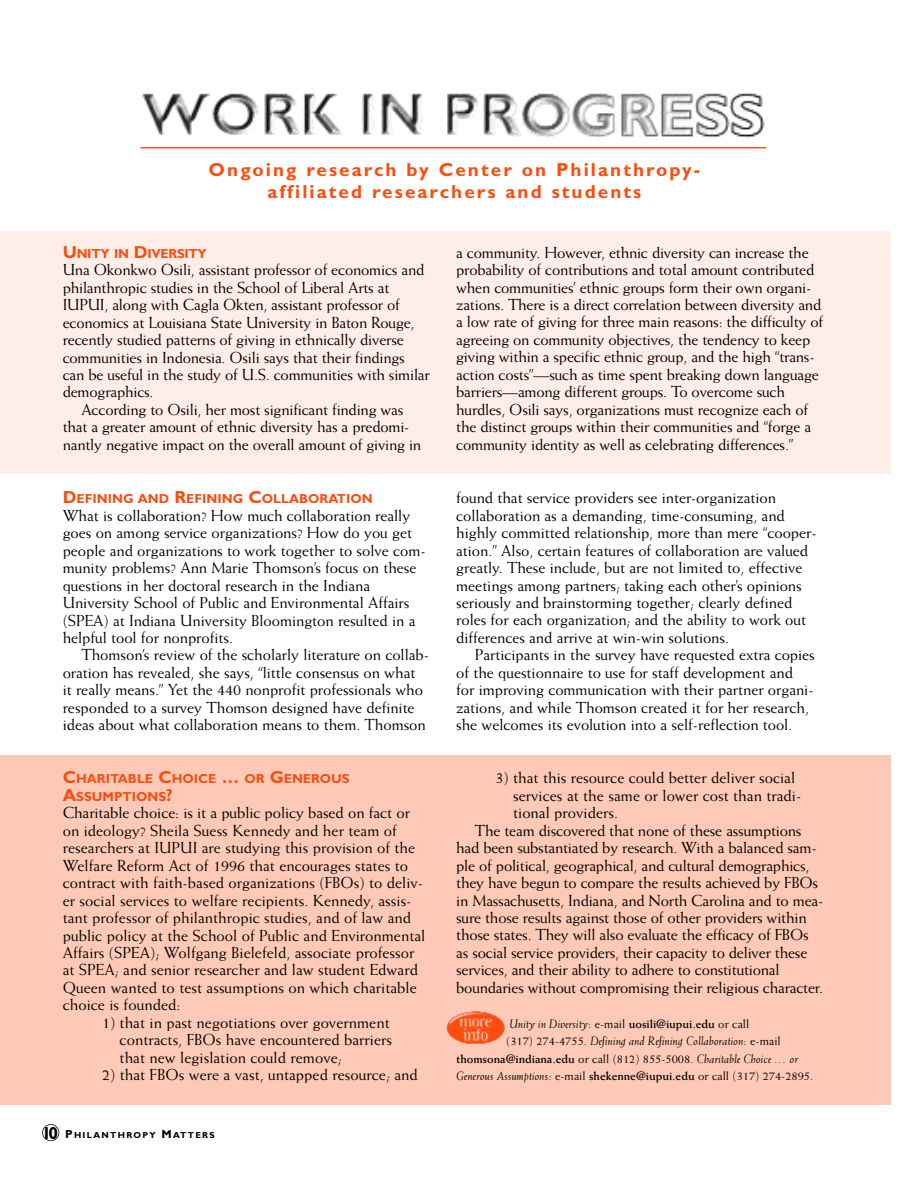
<style>
.page{position:relative;width:918px;height:1188px;background:#fff}
.page>*{position:absolute;margin:0;border:0;box-sizing:border-box;transform-origin:0 0}
.t1{font:700 18.9px/22.6px "Gill Sans";letter-spacing:.11em;color:#fb4d10;text-align:center}
.t2{font:16.05px/17.4px "Weiss";letter-spacing:-.005em;color:#000}
.t3{font:700 13.05px/17.4px "Gill Sans";color:#fb4d10}
.t4{font:700 13.05px "Gill Sans";letter-spacing:-.02em;color:#fb4d10}
.t5{font:italic 12.3px "Weiss";color:#000}
.t6{font:12.3px "Weiss";color:#000}
.t7{font:700 12.3px "Weiss";color:#000}
.t8{font:700 8.7px "Gill Sans";letter-spacing:.145em;color:#000}
.s1{font-size:17.4px}
.s2{font-size:11.7px}
.s3{font-style:normal}
.s4{font-weight:700;font-style:normal}
.s5{font-weight:400}
.s6{font-weight:400;font-style:italic}
.s7{font-style:italic}
.s8{font-weight:700}
</style>
<div class="page">
<div style="left:42px;top:1124px;width:17px;height:17px;border:1px solid #000;border-radius:50%"></div>
<img style="left:140px;top:93px;width:627px;height:56px">
<hr style="left:141px;top:147px;width:625px;height:1px;background:#fb4d10">
<div style="left:0;top:231px;width:890px;height:242px;background:#ffede7"></div>
<div style="left:0;top:756px;width:890px;height:349px;background:#fecab7"></div>
<img style="left:445px;top:1011px;width:61px;height:34px;border-radius:50%">
<p class="t1" style="left:209px;top:160px;width:493px">Ongoing research by Center on Philanthropy&shy;affiliated researchers and students</p>
<p class="t4" style="left:63px;top:249px;width:146px"><span class="s1">U</span>NITY IN <span class="s1">D</span>IVERSITY</p>
<p class="t2" style="left:63px;top:262px;width:363px">Una Okonkwo Osili, assistant professor of economics and</p>
<p class="t2" style="left:63px;top:280px;width:328px">philanthropic studies in the School of Liberal Arts at</p>
<p class="t2" style="left:63px;top:297px;width:339px">IUPUI, along with Cagla Okten, assistant professor of</p>
<p class="t2" style="left:63px;top:315px;width:353px">economics at Louisiana State University in Baton Rouge,</p>
<p class="t2" style="left:63px;top:332px;width:343px">recently studied patterns of giving in ethnically diverse</p>
<p class="t2" style="left:63px;top:350px;width:344px">communities in Indonesia. Osili says that their findings</p>
<p class="t2" style="left:63px;top:367px;width:369px">can be useful in the study of U.S. communities with similar</p>
<p class="t2" style="left:63px;top:384px;width:92px">demographics.</p>
<p class="t2" style="left:81px;top:402px;width:324px">According to Osili, her most significant finding was</p>
<p class="t2" style="left:63px;top:419px;width:348px">that a greater amount of ethnic diversity has a predomi-</p>
<p class="t2" style="left:63px;top:437px;width:360px">nantly negative impact on the overall amount of giving in</p>
<p class="t3" style="left:63px;top:492px;width:312px"><span class="s1">D</span>EFINING AND <span class="s1">R</span>EFINING <span class="s1">C</span>OLLABORATION</p>
<p class="t2" style="left:63px;top:508px;width:365px">What is collaboration? How much collaboration really goes on among service organizations? How do you get people and organizations to work together to solve com&shy;munity problems? Ann Marie Thomson’s focus on these questions in her doctoral research in the Indiana University School of Public and Environmental Affairs (SPEA) at Indiana University Bloomington resulted in a helpful tool for nonprofits.</p>
<p class="t2" style="left:63px;top:647px;width:368px;text-indent:19px">Thomson’s review of the scholarly literature on collab&shy;oration has revealed, she says, “little consensus on what<br>it really means.” Yet the 440 nonprofit professionals who responded to a survey Thomson designed have definite ideas about what collaboration means to them. Thomson</p>
<p class="t3" style="left:63px;top:772px;width:288px"><span class="s1">C</span>HARITABLE <span class="s1">C</span>HOICE <span class="s1">…</span> OR <span class="s1">G</span>ENEROUS<br><span class="s1">A</span>SSUMPTIONS<span class="s1">?</span></p>
<p class="t2" style="left:63px;top:805px;width:364px">Charitable choice: is it a public policy based on fact or on ideology? Sheila Suess Kennedy and her team of researchers at IUPUI are studying this provision of the Welfare Reform Act of 1996 that encourages states to contract with faith-based organizations (FBOs) to deliv&shy;er social services to welfare recipients. Kennedy, assis&shy;tant professor of philanthropic studies, and of law and public policy at the School of Public and Environmental Affairs (SPEA); Wolfgang Bielefeld, associate professor at SPEA; and senior researcher and law student Edward Queen wanted to test assumptions on which charitable choice is founded:</p>
<p class="t2" style="left:120px;top:1015px;width:274px;text-indent:-18px">1) that in past negotiations over government contracts, FBOs have encountered barriers that new legislation could remove;</p>
<p class="t2" style="left:102px;top:1067px;width:317px">2) that FBOs were a vast, untapped resource; and</p>
<p class="t8" style="left:42px;top:1132px;width:174px"><span class="s1">10</span> <span class="s2">P</span>HILANTHROPY <span class="s2">M</span>ATTERS</p>
<p class="t2" style="left:456px;top:245px;width:369px">a community. However, ethnic diversity can increase the probability of contributions and total amount contributed when communities’ ethnic groups form their own organi&shy;zations. There is a direct correlation between diversity and a low rate of giving for three main reasons: the difficulty of agreeing on community objectives, the tendency to keep giving within a specific ethnic group, and the high “trans&shy;action costs”—such as time spent breaking down language barriers—among different groups. To overcome such hurdles, Osili says, organizations must recognize each of the distinct groups within their communities and “forge a community identity as well as celebrating differences.”</p>
<p class="t2" style="left:456px;top:490px;width:362px">found that service providers see inter-organization collaboration as a demanding, time-consuming, and highly committed relationship, more than mere “cooper&shy;ation.” Also, certain features of collaboration are valued greatly. These include, but are not limited to, effective meetings among partners; taking each other’s opinions seriously and brainstorming together; clearly defined roles for each organization; and the ability to work out differences and arrive at win-win solutions.</p>
<p class="t2" style="left:456px;top:647px;width:360px;text-indent:19px">Participants in the survey have requested extra copies of the questionnaire to use for staff development and for improving communication with their partner organi&shy;zations, and while Thomson created it for her research, she welcomes its evolution into a self-reflection tool.</p>
<p class="t2" style="left:496px;top:770px;width:301px">3) that this resource could better deliver social</p>
<p class="t2" style="left:513px;top:788px;width:290px">services at the same or lower cost than tradi-</p>
<p class="t2" style="left:513px;top:805px;width:106px">tional providers.</p>
<p class="t2" style="left:475px;top:823px;width:328px">The team discovered that none of these assumptions</p>
<p class="t2" style="left:456px;top:840px;width:362px">had been substantiated by research. With a balanced sam-</p>
<p class="t2" style="left:456px;top:858px;width:355px">ple of political, geographical, and cultural demographics,</p>
<p class="t2" style="left:456px;top:875px;width:364px">they have begun to compare the results achieved by FBOs</p>
<p class="t2" style="left:456px;top:893px;width:369px">in Massachusetts, Indiana, and North Carolina and to mea-</p>
<p class="t2" style="left:456px;top:910px;width:352px">sure those results against those of other providers within</p>
<p class="t2" style="left:456px;top:927px;width:354px">those states. They will also evaluate the efficacy of FBOs</p>
<p class="t2" style="left:456px;top:945px;width:353px">as social service providers, their capacity to deliver these</p>
<p class="t2" style="left:456px;top:962px;width:325px">services, and their ability to adhere to constitutional</p>
<p class="t2" style="left:456px;top:980px;width:368px">boundaries without compromising their religious character.</p>
<p class="t5" style="left:509px;top:1019px;width:241px">Unity in Diversity<span class="s3">: e-mail</span> <span class="s4">uosili@iupui.edu</span> <span class="s3">or call</span></p>
<p class="t5" style="left:506px;top:1036px;width:276px"><span class="s3">(317) 274-4755.</span> Defining and Refining Collaboration<span class="s3">: e-mail</span></p>
<p class="t7" style="left:456px;top:1054px;width:344px">thomsona@indiana.edu <span class="s5">or call (812) 855-5008.</span> <span class="s6">Charitable Choice … or</span></p>
<p class="t6" style="left:456px;top:1071px;width:359px"><span class="s7">Generous Assumptions</span>: e-mail <span class="s8">shekenne@iupui.edu</span> or call (317) 274-2895.</p>
</div>
